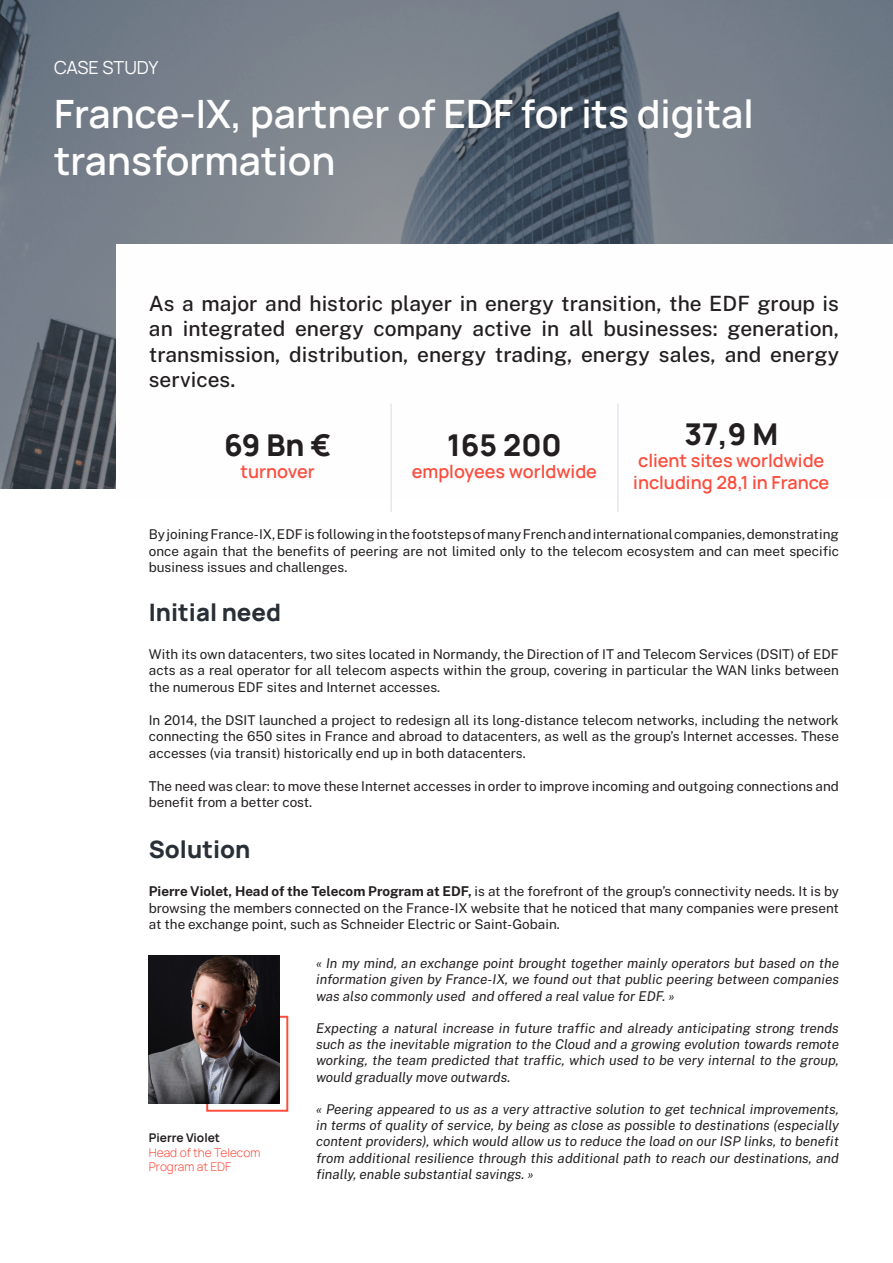
<style>
.page{position:relative;width:893px;height:1263px;background:#fff}
.page>*{position:absolute;margin:0;border:0;box-sizing:border-box;transform-origin:0 0}
.t1{font:600 39px/46.8px "Manrope";color:#fefefe}
.t2{font:800 30px "Manrope";color:#231f20}
.t3{font:800 24px "Manrope";color:#292f36}
.t4{font:500 21px/25.2px "Public Sans";color:#231f20;text-align:justify}
.t5{font:600 18px/21.6px "Manrope";color:#fb4d3d}
.t6{font:18px "Manrope";color:#fefefe}
.t7{font:13.5px/16.5px "Public Sans";color:#231f20;text-align:justify}
.t8{font:italic 13.5px/16.2px "Public Sans";color:#231f20;text-align:justify}
.t9{font:300 12px/14.4px "Manrope";color:#fb4d3d}
.t10{font:700 12px "Manrope";color:#231f20}
.s1{font-weight:700}
</style>
<div class="page">
<div style="left:206px;top:1016px;width:82px;height:96px;border:2px solid #fb4d3d"></div>
<svg style="left:0;top:0;width:893px;height:489px;background:#6c7681"></svg>
<div style="left:117px;top:244px;width:776px;height:254px;background:#fefefe"></div>
<hr style="left:390px;top:403px;width:2px;height:109px;background:#8da1b9">
<hr style="left:617px;top:403px;width:2px;height:109px;background:#8da1b9">
<img style="left:149px;top:955px;width:131px;height:149px">
<p class="t6" style="left:54px;top:54px;width:106px">CASE STUDY</p>
<p class="t1" style="left:54px;top:89px;width:701px">France-IX, partner of EDF for its digital transformation</p>
<p class="t4" style="left:149px;top:290px;width:692px">As a major and historic player in energy transition, the EDF group is an integrated energy company active in all businesses: generation, transmission, distribution, energy trading, energy sales, and energy services.</p>
<p class="t2" style="left:224px;top:424px;width:109px">69 Bn €</p>
<p class="t5" style="left:241px;top:460px;width:76px">turnover</p>
<p class="t2" style="left:447px;top:424px;width:116px">165 200</p>
<p class="t5" style="left:412px;top:460px;width:187px">employees worldwide</p>
<p class="t2" style="left:684px;top:413px;width:95px">37,9 M</p>
<p class="t5" style="left:633px;top:449px;width:198px">client sites worldwide including 28,1 in France</p>
<p class="t7" style="left:149px;top:525px;width:692px">By joining France-IX, EDF is following in the footsteps of many French and international companies, demonstrating once again that the benefits of peering are not limited only to the telecom ecosystem and can meet specific business issues and challenges.</p>
<p class="t3" style="left:149px;top:596px;width:134px">Initial need</p>
<p class="t7" style="left:149px;top:645px;width:692px">With its own datacenters, two sites located in Normandy, the Direction of IT and Telecom Services (DSIT) of EDF acts as a real operator for all telecom aspects within the group, covering in particular the WAN links between the numerous EDF sites and Internet accesses.</p>
<p class="t7" style="left:149px;top:711px;width:692px">In 2014, the DSIT launched a project to redesign all its long-distance telecom networks, including the network connecting the 650 sites in France and abroad to datacenters, as well as the group’s Internet accesses. These accesses (via transit) historically end up in both datacenters.</p>
<p class="t7" style="left:149px;top:777px;width:692px">The need was clear: to move these Internet accesses in order to improve incoming and outgoing connections and benefit from a better cost.</p>
<p class="t3" style="left:149px;top:832px;width:103px">Solution</p>
<p class="t7" style="left:149px;top:882px;width:692px"><span class="s1">Pierre Violet, Head of the Telecom Program at EDF,</span> is at the forefront of the group’s connectivity needs. It is by browsing the members connected on the France-IX website that he noticed that many companies were present at the exchange point, such as Schneider Electric or Saint-Gobain.</p>
<p class="t10" style="left:149px;top:1129px;width:73px">Pierre Violet</p>
<p class="t9" style="left:149px;top:1144px;width:113px">Head of the Telecom<br>Program at EDF</p>
<p class="t8" style="left:316px;top:955px;width:524px">« In my mind, an exchange point brought together mainly operators but based on the information given by France-IX, we found out that public peering between companies was also commonly used and offered a real value for EDF. »</p>
<p class="t8" style="left:316px;top:1019px;width:524px">Expecting a natural increase in future traffic and already anticipating strong trends such as the inevitable migration to the Cloud and a growing evolution towards remote working, the team predicted that traffic, which used to be very internal to the group, would gradually move outwards.</p>
<p class="t8" style="left:316px;top:1100px;width:524px">« Peering appeared to us as a very attractive solution to get technical improvements, in terms of quality of service, by being as close as possible to destinations (especially content providers), which would allow us to reduce the load on our ISP links, to benefit from additional resilience through this additional path to reach our destinations, and finally, enable substantial savings. »</p>
</div>
